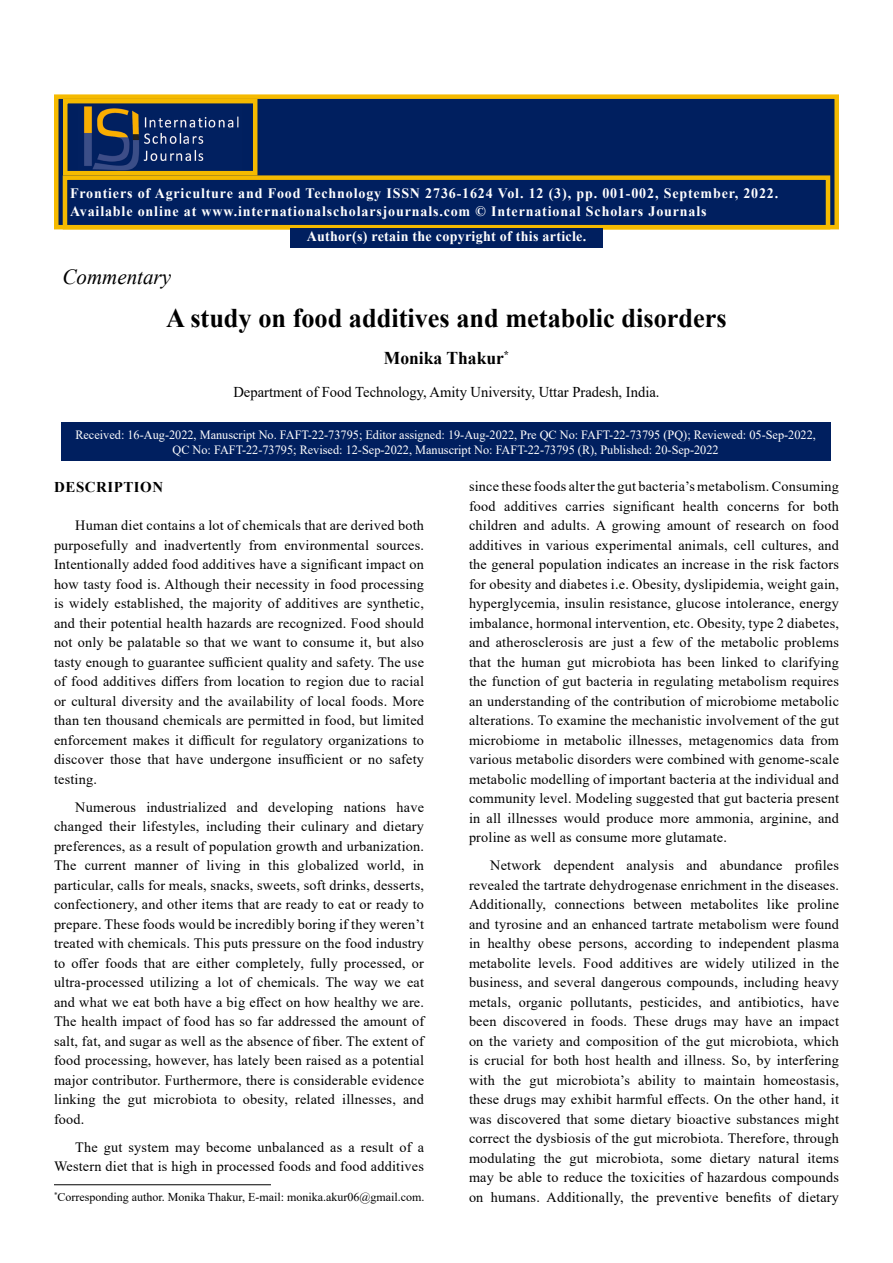
<style>
.page{position:relative;width:893px;height:1263px;background:#fff}
.page>*{position:absolute;margin:0;border:0;box-sizing:border-box;transform-origin:0 0}
.t1{font:700 27px "Times New Roman";color:#000}
.t2{font:italic 21.6px "Times New Roman";color:#000}
.t3{font:700 18px "Times New Roman";color:#000}
.t4{font:15px "Times New Roman";color:#000}
.Hedding{font:700 15px "Times New Roman";letter-spacing:.035em;color:#000}
.t5{font:700 14.4px/17.2px "Times New Roman";letter-spacing:.06em;color:#fff}
.t6{font:700 14.4px "Times New Roman";letter-spacing:.02em;color:#fff}
.t7{font:14.25px/19.5px "Times New Roman";letter-spacing:.015em;color:#000;text-align:justify}
.t8{font:12.6px/15.1px "Times New Roman";color:#fff;text-align:center}
.t9{font:12px "Times New Roman";color:#000}
</style>
<div class="page">
<div style="left:54px;top:94px;width:785px;height:135px;background:#001f5f;border:4px solid #f5ba00"></div>
<div style="left:63px;top:175px;width:767px;height:54px;background:#001f5f;border:4px solid #f5ba00"></div>
<img style="left:84px;top:106px;width:155px;height:64px">
<div style="left:63px;top:99px;width:194px;height:76px;border:4px solid #f5ba00"></div>
<div style="left:290px;top:228px;width:313px;height:20px;background:#001f5f"></div>
<div style="left:61px;top:422px;width:769px;height:39px;background:#001f5f"></div>
<hr style="left:54px;top:1184px;width:217px;height:1px;background:#000">
<p class="t5" style="left:70px;top:184px;width:710px">Frontiers of Agriculture and Food Technology ISSN 2736-1624 Vol. 12 (3), pp. 001-002, September, 2022.<br>Available online at www.internationalscholarsjournals.com © International Scholars Journals</p>
<p class="t6" style="left:307px;top:225px;width:281px">Author(s) retain the copyright of this article.</p>
<p class="t2" style="left:62px;top:261px;width:110px">Commentary</p>
<p class="t1" style="left:166px;top:299px;width:562px">A study on food additives and metabolic disorders</p>
<p class="t3" style="left:384px;top:345px;width:127px">Monika Thakur<sup>*</sup></p>
<p class="t4" style="left:233px;top:381px;width:428px">Department of Food Technology, Amity University, Uttar Pradesh, India.</p>
<p class="t8" style="left:75px;top:426px;width:742px">Received: 16-Aug-2022, Manuscript No. FAFT-22-73795; Editor assigned: 19-Aug-2022, Pre QC No: FAFT-22-73795 (PQ); Reviewed: 05-Sep-2022,<br>QC No: FAFT-22-73795; Revised: 12-Sep-2022, Manuscript No: FAFT-22-73795 (R), Published: 20-Sep-2022</p>
<p class="Hedding" style="left:54px;top:476px;width:110px">DESCRIPTION</p>
<p class="t7" style="left:54px;top:515px;width:372px;text-indent:21px">Human diet contains a lot of chemicals that are derived both purposefully and inadvertently from environmental sources.<br>Intentionally added food additives have a significant impact on how tasty food is. Although their necessity in food processing is widely established, the majority of additives are synthetic, and their potential health hazards are recognized. Food should not only be palatable so that we want to consume it, but also tasty enough to guarantee sufficient quality and safety. The use of food additives differs from location to region due to racial or cultural diversity and the availability of local foods. More than ten thousand chemicals are permitted in food, but limited enforcement makes it difficult for regulatory organizations to discover those that have undergone insufficient or no safety testing.</p>
<p class="t7" style="left:54px;top:797px;width:372px;text-indent:21px">Numerous industrialized and developing nations have changed their lifestyles, including their culinary and dietary preferences, as a result of population growth and urbanization.<br>The current manner of living in this globalized world, in particular, calls for meals, snacks, sweets, soft drinks, desserts, confectionery, and other items that are ready to eat or ready to prepare. These foods would be incredibly boring if they weren’t treated with chemicals. This puts pressure on the food industry to offer foods that are either completely, fully processed, or ultra-processed utilizing a lot of chemicals. The way we eat and what we eat both have a big effect on how healthy we are.<br>The health impact of food has so far addressed the amount of salt, fat, and sugar as well as the absence of fiber. The extent of food processing, however, has lately been raised as a potential major contributor. Furthermore, there is considerable evidence linking the gut microbiota to obesity, related illnesses, and food.</p>
<p class="t7" style="left:54px;top:1137px;width:371px;text-align:right">The gut system may become unbalanced as a result of a<br>Western diet that is high in processed foods and food additives</p>
<p class="t7" style="left:469px;top:476px;width:372px">since these foods alter the gut bacteria’s metabolism. Consuming food additives carries significant health concerns for both children and adults. A growing amount of research on food additives in various experimental animals, cell cultures, and the general population indicates an increase in the risk factors for obesity and diabetes i.e. Obesity, dyslipidemia, weight gain, hyperglycemia, insulin resistance, glucose intolerance, energy imbalance, hormonal intervention, etc. Obesity, type 2 diabetes, and atherosclerosis are just a few of the metabolic problems that the human gut microbiota has been linked to clarifying the function of gut bacteria in regulating metabolism requires an understanding of the contribution of microbiome metabolic alterations. To examine the mechanistic involvement of the gut microbiome in metabolic illnesses, metagenomics data from various metabolic disorders were combined with genome-scale metabolic modelling of important bacteria at the individual and community level. Modeling suggested that gut bacteria present in all illnesses would produce more ammonia, arginine, and proline as well as consume more glutamate.</p>
<p class="t7" style="left:469px;top:855px;width:372px;text-indent:21px">Network dependent analysis and abundance profiles revealed the tartrate dehydrogenase enrichment in the diseases.<br>Additionally, connections between metabolites like proline and tyrosine and an enhanced tartrate metabolism were found in healthy obese persons, according to independent plasma metabolite levels. Food additives are widely utilized in the business, and several dangerous compounds, including heavy metals, organic pollutants, pesticides, and antibiotics, have been discovered in foods. These drugs may have an impact on the variety and composition of the gut microbiota, which is crucial for both host health and illness. So, by interfering with the gut microbiota’s ability to maintain homeostasis, these drugs may exhibit harmful effects. On the other hand, it was discovered that some dietary bioactive substances might correct the dysbiosis of the gut microbiota. Therefore, through modulating the gut microbiota, some dietary natural items may be able to reduce the toxicities of hazardous compounds on humans. Additionally, the preventive benefits of dietary</p>
<p class="t9" style="left:54px;top:1188px;width:372px"><sup>*</sup>Corresponding author. Monika Thakur, E-mail: monika.akur06@gmail.com.</p>
</div>
